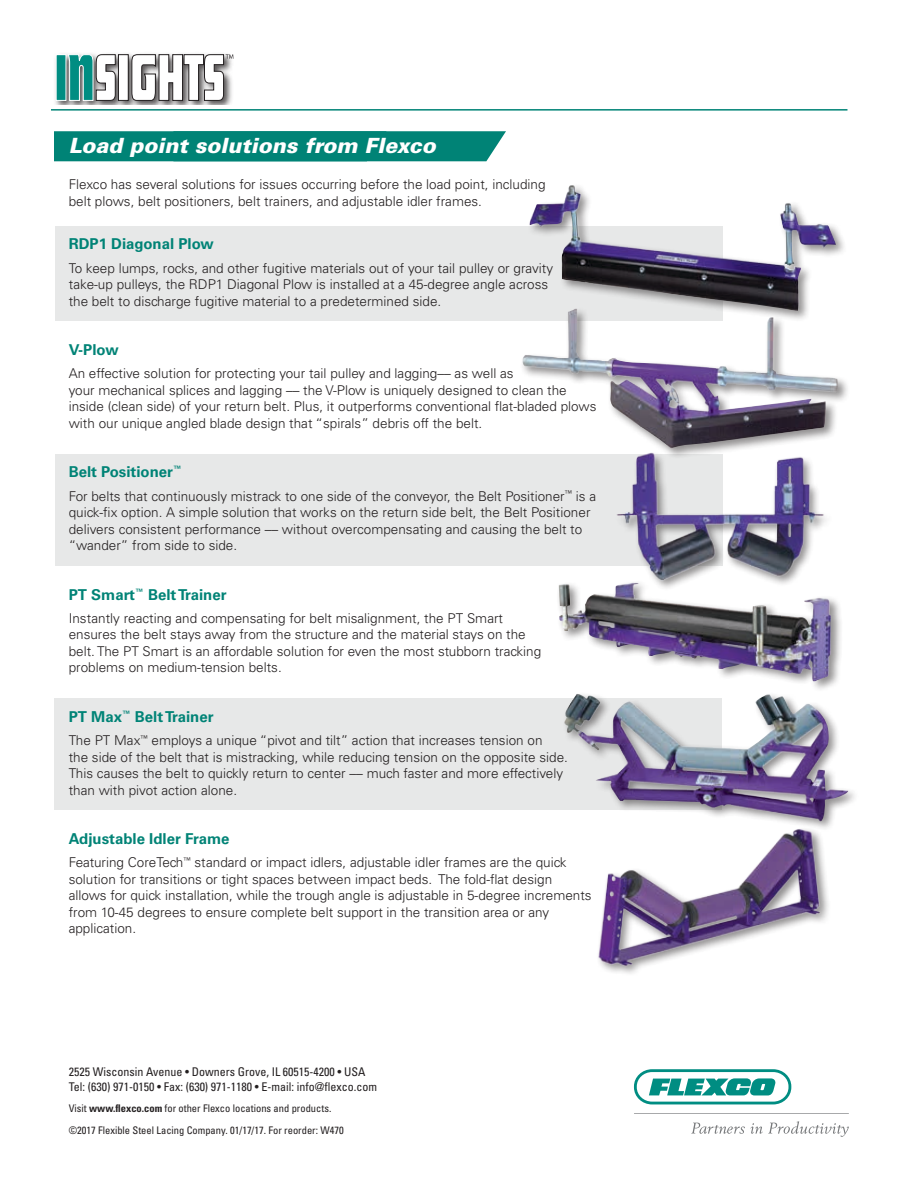
<style>
.page{position:relative;width:918px;height:1188px;background:#fff}
.page>*{position:absolute;margin:0;border:0;box-sizing:border-box;transform-origin:0 0}
.t1{font:italic 900 21px "Univers LT Std";color:#fff}
.t2{font:700 15px "Univers LT Std";color:#008376}
.t3{font:300 13.5px/16.5px "Univers LT Std";color:#231f20}
.t4{font:condensed 12px/15px "Univers LT Std";color:#231f20}
.t5{font:condensed 10.5px/21.8px "Univers LT Std";color:#231f20}
.s1{font-weight:700}
</style>
<div class="page">
<hr style="left:51px;top:109px;width:796px;height:2px;background:#008376">
<img style="left:55px;top:53px;width:179px;height:52px">
<div style="left:56px;top:55px;width:10px;height:45px;background:#008d82"></div>
<svg style="left:68px;top:54px;width:48px;height:47px"></svg>
<div style="left:118px;top:55px;width:10px;height:45px;background:#fff"></div>
<div style="left:118px;top:54px;width:11px;height:47px;border:1px solid #231f20"></div>
<svg style="left:131px;top:54px;width:102px;height:47px"></svg>
<svg style="left:634px;top:1069px;width:157px;height:35px"></svg>
<svg style="left:691px;top:1121px;width:158px;height:16px"></svg>
<svg style="left:634px;top:1113px;width:215px;height:1px"></svg>
<div style="left:55px;top:227px;width:668px;height:94px;background:#e7e8e8"></div>
<div style="left:55px;top:454px;width:668px;height:112px;background:#e7e8e8"></div>
<div style="left:54px;top:699px;width:668px;height:111px;background:#e7e8e8"></div>
<div style="left:54px;top:131px;width:452px;height:30px;background:#008376"></div>
<div style="left:527px;top:183px;width:320px;height:139px;background:#231f20;opacity:.5"></div>
<img style="left:529px;top:185px;width:307px;height:121px">
<div style="left:520px;top:306px;width:330px;height:154px;background:#231f20;opacity:.5"></div>
<img style="left:521px;top:309px;width:318px;height:139px">
<div style="left:615px;top:451px;width:219px;height:140px;background:#fff"></div>
<img style="left:614px;top:452px;width:212px;height:128px">
<div style="left:562px;top:692px;width:298px;height:140px;background:#231f20;opacity:.5"></div>
<img style="left:560px;top:694px;width:288px;height:127px">
<div style="left:556px;top:580px;width:287px;height:113px;background:#231f20;opacity:.5"></div>
<img style="left:559px;top:583px;width:275px;height:98px">
<div style="left:596px;top:826px;width:236px;height:151px;background:#fff"></div>
<img style="left:598px;top:829px;width:230px;height:145px">
<h1 class="t1" style="left:69px;top:133px;width:368px">Load point solutions from Flexco</h1>
<p class="t3" style="left:69px;top:176px;width:478px">Flexco has several solutions for issues occurring before the load point, including belt plows, belt positioners, belt trainers, and adjustable idler frames.</p>
<p class="t2" style="left:69px;top:235px;width:147px">RDP1 Diagonal Plow</p>
<p class="t3" style="left:69px;top:260px;width:486px">To keep lumps, rocks, and other fugitive materials out of your tail pulley or gravity take-up pulleys, the RDP1 Diagonal Plow is installed at a 45-degree angle across the belt to discharge fugitive material to a predetermined side.</p>
<p class="t2" style="left:69px;top:341px;width:52px">V-Plow</p>
<p class="t3" style="left:69px;top:365px;width:529px">An effective solution for protecting your tail pulley and lagging–– as well as<br>your mechanical splices and lagging –– the V-Plow is uniquely designed to clean the inside (clean side) of your return belt. Plus, it outperforms conventional flat-bladed plows with our unique angled blade design that “spirals” debris off the belt.</p>
<p class="t2" style="left:69px;top:463px;width:115px">Belt Positioner<sup>™</sup></p>
<p class="t3" style="left:69px;top:488px;width:529px">For belts that continuously mistrack to one side of the conveyor, the Belt Positioner<sup>™</sup> is a quick-fix option. A simple solution that works on the return side belt, the Belt Positioner delivers consistent performance –– without overcompensating and causing the belt to “wander” from side to side.</p>
<p class="t2" style="left:69px;top:586px;width:159px">PT Smart<sup>™</sup> Belt Trainer</p>
<p class="t3" style="left:69px;top:610px;width:474px">Instantly reacting and compensating for belt misalignment, the PT Smart ensures the belt stays away from the structure and the material stays on the belt. The PT Smart is an affordable solution for even the most stubborn tracking problems on medium-tension belts.</p>
<p class="t2" style="left:69px;top:708px;width:146px">PT Max<sup>™</sup> Belt Trainer</p>
<p class="t3" style="left:69px;top:732px;width:501px">The PT Max<sup>™</sup> employs a unique “pivot and tilt” action that increases tension on<br>the side of the belt that is mistracking, while reducing tension on the opposite side.<br>This causes the belt to quickly return to center –– much faster and more effectively than with pivot action alone.</p>
<p class="t2" style="left:69px;top:830px;width:162px">Adjustable Idler Frame</p>
<p class="t3" style="left:69px;top:854px;width:524px">Featuring CoreTech<sup>™</sup> standard or impact idlers, adjustable idler frames are the quick solution for transitions or tight spaces between impact beds. The fold-flat design allows for quick installation, while the trough angle is adjustable in 5-degree increments from 10-45 degrees to ensure complete belt support in the transition area or any application.</p>
<p class="t4" style="left:69px;top:1064px;width:310px">2525 Wisconsin Avenue • Downers Grove, IL 60515-4200 • USA<br>Tel: (630) 971-0150 • Fax: (630) 971-1180 • E-mail: info@flexco.com</p>
<p class="t5" style="left:69px;top:1097px;width:277px">Visit <span class="s1">www.flexco.com</span> for other Flexco locations and products. ©2017 Flexible Steel Lacing Company. 01/17/17. For reorder: W470</p>
</div>
